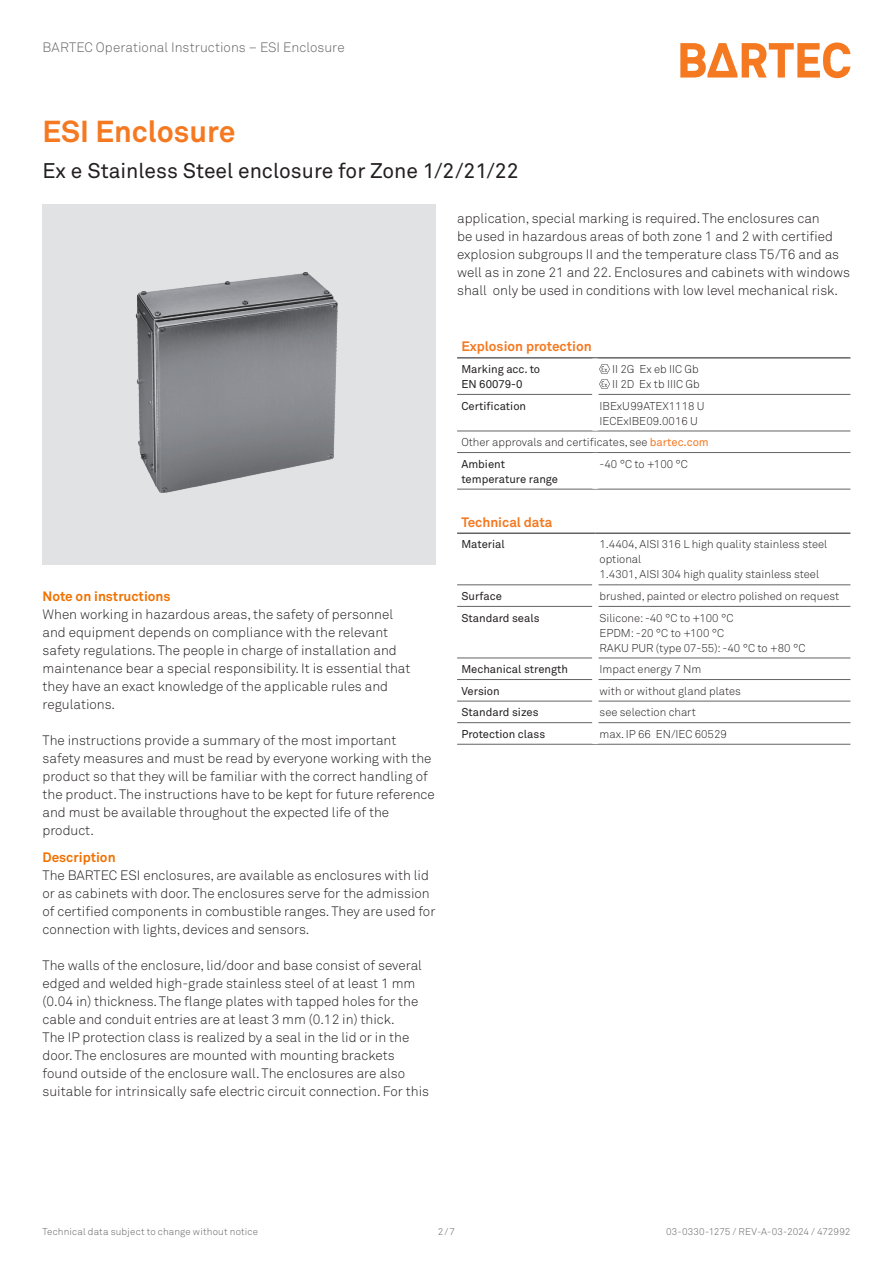
<style>
.page{position:relative;width:893px;height:1263px;background:#fff}
.page>*{position:absolute;margin:0;border:0;box-sizing:border-box;transform-origin:0 0}
.t1{font:700 30px "Akkurat Pro";color:#f47921}
.t2{font:21px "Akkurat Pro";color:#231f20}
.Body{font:300 13.5px/18px "Akkurat Pro";color:#231f20}
.t3{font:300 13.5px "Akkurat Pro";letter-spacing:.005em;color:#636366}
.t4{font:700 13.5px "Akkurat Pro";color:#f47921}
.Headline_1{font:700 13.5px "Akkurat Pro";color:#ef7100}
.t5{font:300 11.25px/15px "Akkurat Pro";color:#231f20}
.t6{font:11.25px/15px "Akkurat Pro";color:#231f20}
.t7{font:300 9.75px "Akkurat Pro";letter-spacing:.015em;color:#636366}
.s1{font-weight:400;color:#f47921}
</style>
<div class="page">
<svg style="left:680px;top:43px;width:170px;height:35px"></svg>
<svg style="left:43px;top:205px;width:393px;height:360px;background:#c6c8ca"></svg>
<hr style="left:457px;top:357px;width:138px;height:2px;background:#636366">
<hr style="left:595px;top:357px;width:255px;height:2px;background:#636366">
<hr style="left:457px;top:394px;width:135px;height:1px;background:#636366">
<hr style="left:598px;top:394px;width:252px;height:1px;background:#636366">
<hr style="left:457px;top:431px;width:138px;height:1px;background:#636366">
<hr style="left:595px;top:431px;width:255px;height:1px;background:#636366">
<hr style="left:457px;top:452px;width:138px;height:1px;background:#636366">
<hr style="left:595px;top:452px;width:255px;height:1px;background:#636366">
<hr style="left:457px;top:489px;width:138px;height:1px;background:#636366">
<hr style="left:595px;top:489px;width:255px;height:1px;background:#636366">
<svg style="left:600px;top:364px;width:10px;height:9px"></svg>
<svg style="left:600px;top:379px;width:10px;height:9px"></svg>
<hr style="left:457px;top:532px;width:138px;height:2px;background:#636366">
<hr style="left:595px;top:532px;width:255px;height:2px;background:#636366">
<hr style="left:457px;top:584px;width:135px;height:1px;background:#636366">
<hr style="left:598px;top:584px;width:252px;height:1px;background:#636366">
<hr style="left:457px;top:606px;width:135px;height:1px;background:#636366">
<hr style="left:598px;top:606px;width:252px;height:1px;background:#636366">
<hr style="left:457px;top:658px;width:135px;height:1px;background:#636366">
<hr style="left:598px;top:658px;width:252px;height:1px;background:#636366">
<hr style="left:457px;top:679px;width:135px;height:1px;background:#636366">
<hr style="left:598px;top:679px;width:252px;height:1px;background:#636366">
<hr style="left:457px;top:701px;width:135px;height:1px;background:#636366">
<hr style="left:598px;top:701px;width:252px;height:1px;background:#636366">
<hr style="left:457px;top:722px;width:135px;height:1px;background:#636366">
<hr style="left:598px;top:722px;width:252px;height:1px;background:#636366">
<hr style="left:457px;top:744px;width:138px;height:1px;background:#636366">
<hr style="left:595px;top:744px;width:255px;height:1px;background:#636366">
<p class="t3" style="left:43px;top:39px;width:304px">BARTEC Operational Instructions – ESI Enclosure</p>
<p class="t1" style="left:43px;top:112px;width:194px">ESI Enclosure</p>
<p class="t2" style="left:43px;top:158px;width:478px">Ex e Stainless Steel enclosure for Zone 1/2/21/22</p>
<p class="Body" style="left:457px;top:209px;width:394px">application, special marking is required. The enclosures can<br>be used in hazardous areas of both zone 1 and 2 with certified explosion subgroups II and the temperature class T5/T6 and as well as in zone 21 and 22. Enclosures and cabinets with windows shall only be used in conditions with low level mechanical risk.</p>
<p class="Headline_1" style="left:43px;top:587px;width:130px">Note on instructions</p>
<p class="Body" style="left:43px;top:605px;width:369px">When working in hazardous areas, the safety of personnel and equipment depends on compliance with the relevant safety regulations. The people in charge of installation and maintenance bear a special responsibility. It is essential that they have an exact knowledge of the applicable rules and regulations.</p>
<p class="Body" style="left:43px;top:731px;width:394px">The instructions provide a summary of the most important safety measures and must be read by everyone working with the product so that they will be familiar with the correct handling of the product. The instructions have to be kept for future reference and must be available throughout the expected life of the product.</p>
<p class="Headline_1" style="left:43px;top:848px;width:75px">Description</p>
<p class="Body" style="left:43px;top:866px;width:394px">The BARTEC ESI enclosures, are available as enclosures with lid or as cabinets with door. The enclosures serve for the admission of certified components in combustible ranges. They are used for connection with lights, devices and sensors.</p>
<p class="Body" style="left:43px;top:956px;width:381px">The walls of the enclosure, lid/door and base consist of several edged and welded high-grade stainless steel of at least 1 mm (0.04 in) thickness. The flange plates with tapped holes for the cable and conduit entries are at least 3 mm (0.12 in) thick.</p>
<p class="Body" style="left:43px;top:1028px;width:388px">The IP protection class is realized by a seal in the lid or in the door. The enclosures are mounted with mounting brackets found outside of the enclosure wall. The enclosures are also suitable for intrinsically safe electric circuit connection. For this</p>
<p class="t4" style="left:461px;top:338px;width:132px">Explosion protection</p>
<p class="t6" style="left:461px;top:362px;width:80px">Marking acc. to<br>EN 60079-0</p>
<p class="t5" style="left:612px;top:362px;width:89px">II 2G Ex eb IIC Gb<br>II 2D Ex tb IIIC Gb</p>
<p class="t6" style="left:461px;top:398px;width:66px">Certification</p>
<p class="t5" style="left:600px;top:398px;width:107px">IBExU99ATEX1118 U</p>
<p class="t5" style="left:600px;top:413px;width:100px">IECExIBE09.0016 U</p>
<p class="t5" style="left:461px;top:435px;width:249px">Other approvals and certificates, see <span class="s1">bartec.com</span></p>
<p class="t6" style="left:461px;top:456px;width:98px">Ambient temperature range</p>
<p class="t5" style="left:600px;top:456px;width:90px">-40 °C to +100 °C</p>
<p class="t4" style="left:461px;top:514px;width:93px">Technical data</p>
<p class="t6" style="left:461px;top:537px;width:45px">Material</p>
<p class="t5" style="left:600px;top:537px;width:229px">1.4404, AISI 316 L high quality stainless steel optional<br>1.4301, AISI 304 high quality stainless steel</p>
<p class="t6" style="left:461px;top:589px;width:42px">Surface</p>
<p class="t5" style="left:600px;top:589px;width:241px">brushed, painted or electro polished on request</p>
<p class="t6" style="left:461px;top:610px;width:80px">Standard seals</p>
<p class="t5" style="left:600px;top:610px;width:135px">Silicone: -40 °C to +100 °C</p>
<p class="t5" style="left:600px;top:625px;width:126px">EPDM: -20 °C to +100 °C</p>
<p class="t5" style="left:600px;top:640px;width:207px">RAKU PUR (type 07-55): -40 °C to +80 °C</p>
<p class="t6" style="left:461px;top:662px;width:108px">Mechanical strength</p>
<p class="t5" style="left:600px;top:662px;width:103px">Impact energy 7 Nm</p>
<p class="t6" style="left:461px;top:683px;width:40px">Version</p>
<p class="t5" style="left:600px;top:683px;width:143px">with or without gland plates</p>
<p class="t6" style="left:461px;top:705px;width:79px">Standard sizes</p>
<p class="t5" style="left:600px;top:705px;width:98px">see selection chart</p>
<p class="t6" style="left:461px;top:726px;width:85px">Protection class</p>
<p class="t5" style="left:600px;top:726px;width:129px">max. IP 66 EN/IEC 60529</p>
<p class="t7" style="left:43px;top:1226px;width:217px">Technical data subject to change without notice</p>
<p class="t7" style="left:438px;top:1226px;width:19px">2/7</p>
<p class="t7" style="left:666px;top:1226px;width:186px">03-0330-1275 / REV-A-03-2024 / 472992</p>
</div>
